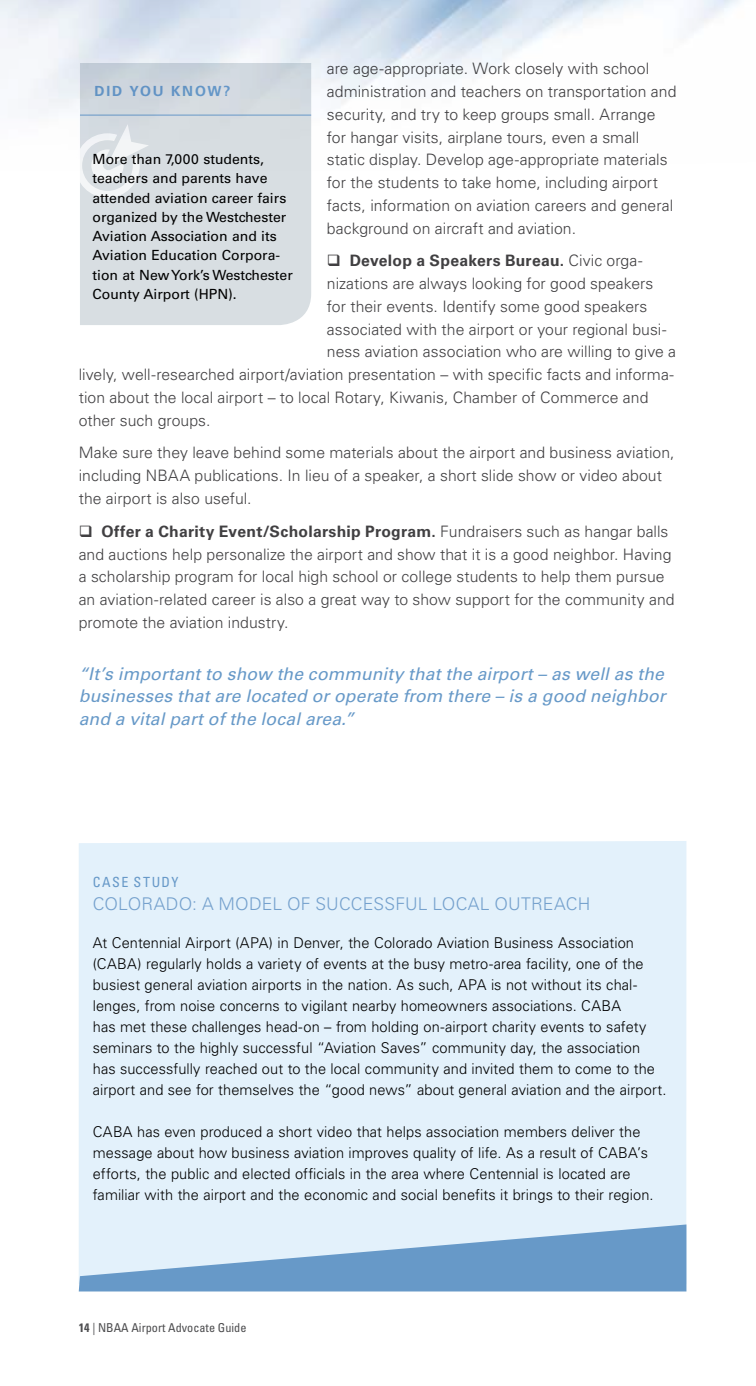
<style>
.page{position:relative;width:756px;height:1386px;background:#fff}
.page>*{position:absolute;margin:0;border:0;box-sizing:border-box;transform-origin:0 0}
.t1{font:italic 17.5px/22.8px "Univers LT Std";letter-spacing:.005em;color:#6799c8;text-align:justify}
.t2{font:300 17.5px "Univers LT Std";letter-spacing:.01em;color:#75a1cd}
.t3{font:300 15.75px/22.8px "Univers LT Std";letter-spacing:.005em;color:#414042}
.t4{font:700 15.75px "Univers LT Std";letter-spacing:.015em;color:#414042}
.t5{font:300 14.88px/21px "Univers LT Std";letter-spacing:.005em;color:#000}
.t6{font:14px/19.2px "Univers LT Std";color:#000}
.t7{font:700 14px "Univers LT Std";letter-spacing:.13em;color:#6799c8}
.t8{font:condensed 14px "Univers LT Std";letter-spacing:.115em;color:#6799c8}
.t9{font:condensed 12.25px "Univers LT Std";color:#4d4d4f}
.s1{font-weight:300}
.s2{font-weight:700}
</style>
<div class="page">
<div style="left:80px;top:171px;width:231px;height:154px;background:#d8dee2"></div>
<svg style="left:80px;top:171px;width:69px;height:27px"></svg>
<div style="left:79px;top:841px;width:607px;height:383px;background:#e3f1fb"></div>
<svg style="left:79px;top:1224px;width:607px;height:67px;background:#97bbdc"></svg>
<img style="left:0;top:0;width:739px;height:171px">
<p class="t3" style="left:327px;top:57px;width:351px">are age-appropriate. Work closely with school administration and teachers on transportation and security, and try to keep groups small. Arrange for hangar visits, airplane tours, even a small static display. Develop age-appropriate materials for the students to take home, including airport facts, information on aviation careers and general background on aircraft and aviation.</p>
<p class="t4" style="left:327px;top:252px;width:317px">❑ Develop a Speakers Bureau. <span class="s1">Civic orga-</span></p>
<p class="t3" style="left:327px;top:272px;width:328px">nizations are always looking for good speakers</p>
<p class="t3" style="left:327px;top:295px;width:322px">for their events. Identify some good speakers</p>
<p class="t3" style="left:327px;top:318px;width:341px">associated with the airport or your regional busi-</p>
<p class="t3" style="left:327px;top:340px;width:351px">ness aviation association who are willing to give a</p>
<p class="t3" style="left:79px;top:363px;width:597px">lively, well-researched airport/aviation presentation – with specific facts and informa-</p>
<p class="t3" style="left:79px;top:386px;width:571px">tion about the local airport – to local Rotary, Kiwanis, Chamber of Commerce and</p>
<p class="t3" style="left:79px;top:409px;width:133px">other such groups.</p>
<p class="t3" style="left:79px;top:442px;width:597px">Make sure they leave behind some materials about the airport and business aviation, including NBAA publications. In lieu of a speaker, a short slide show or video about the airport is also useful.</p>
<p class="t3" style="left:79px;top:520px;width:597px">❑ <span class="s2">Offer a Charity Event/Scholarship Program.</span> Fundraisers such as hangar balls and auctions help personalize the airport and show that it is a good neighbor. Having a scholarship program for local high school or college students to help them pursue an aviation-related career is also a great way to show support for the community and promote the aviation industry.</p>
<p class="t7" style="left:94px;top:83px;width:137px">DID YOU KNOW?</p>
<p class="t6" style="left:92px;top:150px;width:202px">More than 7,000 students, teachers and parents have attended aviation career fairs organized by the Westchester<br>Aviation Association and its<br>Aviation Education Corpora&shy;tion at N ew York’s Westchester<br>County Airport (HPN ).</p>
<p class="t1" style="left:79px;top:662px;width:588px">“It’s important to show the community that the airport – as well as the businesses that are located or operate from there – is a good neighbor and a vital part of the local area.”</p>
<p class="t8" style="left:93px;top:874px;width:19px">Case</p>
<p class="t8" style="left:134px;top:874px;width:46px">Study</p>
<p class="t2" style="left:93px;top:893px;width:499px">COLORADO: A MODEL OF SUCCESSFUL LOCAL OUTREACH</p>
<p class="t5" style="left:93px;top:932px;width:575px">At Centennial Airport (APA) in Denver, the Colorado Aviation Business Association (CABA) regularly holds a variety of events at the busy metro-area facility, one of the busiest general aviation airports in the nation. As such, APA is not without its chal&shy;lenges, from noise concerns to vigilant nearby homeowners associations. CABA<br>has met these challenges head-on – from holding on-airport charity events to safety seminars to the highly successful “Aviation Saves” community day, the association has successfully reached out to the local community and invited them to come to the airport and see for themselves the “good news” about general aviation and the airport.</p>
<p class="t5" style="left:93px;top:1121px;width:562px">CABA has even produced a short video that helps association members deliver the message about how business aviation improves quality of life. As a result of CABA’s efforts, the public and elected officials in the area where Centennial is located are familiar with the airport and the economic and social benefits it brings to their region.</p>
<p class="t9" style="left:79px;top:1320px;width:169px"><span class="s2">14</span> | NBAA Airport Advocate Guide</p>
</div>
